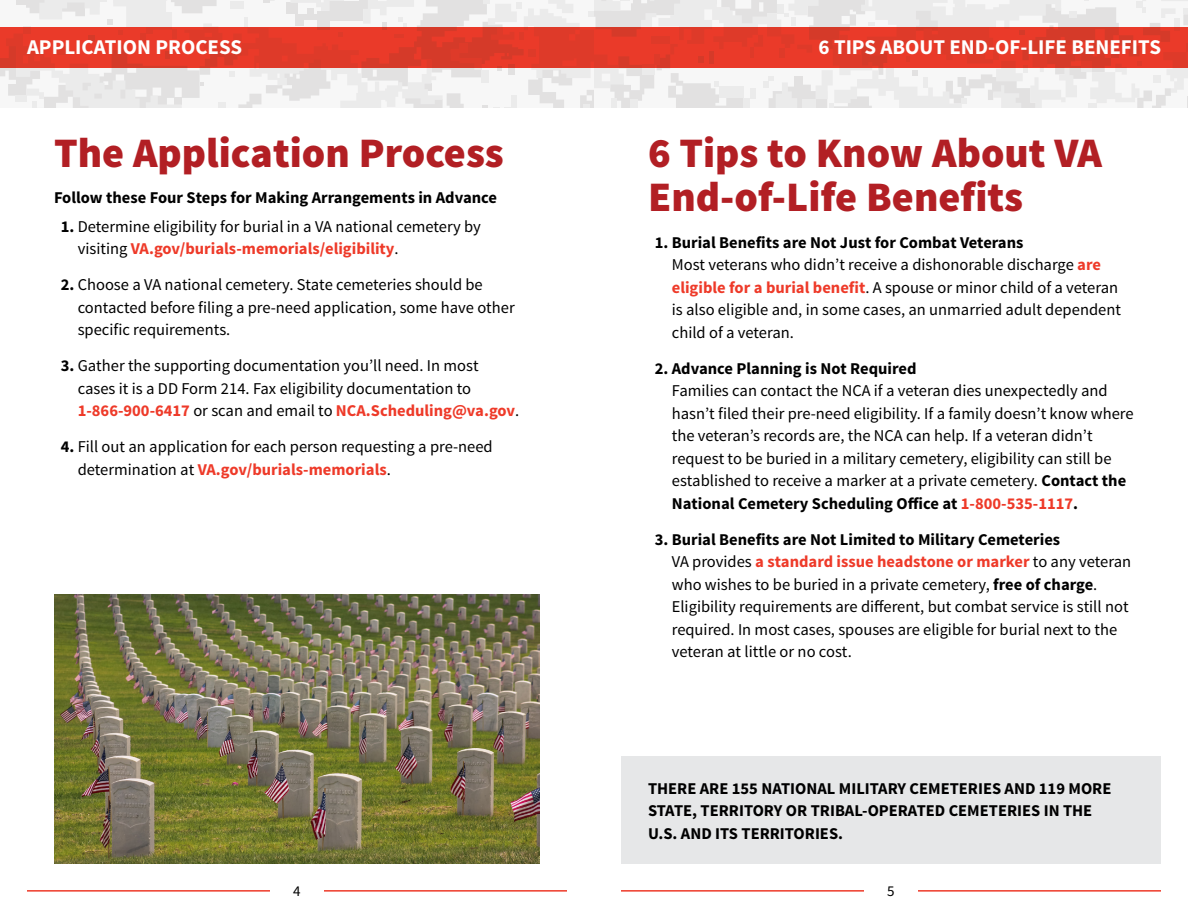
<style>
.page{position:relative;width:1188px;height:918px;background:#fff}
.page>*{position:absolute;margin:0;border:0;box-sizing:border-box;transform-origin:0 0}
.t1{font:900 42px/45px "Source Sans Pro";color:#b21f24}
.t2{font:700 21px "Source Sans Pro";color:#fff}
.t3{font:16.5px/22.5px "Source Sans Pro";color:#000}
.t4{font:700 16.5px/22.5px "Source Sans Pro";color:#000}
.t5{font:15px "Source Sans Pro";color:#000}
.s1{font-weight:700}
.s2{font-weight:700;color:#ee3a29}
</style>
<div class="page">
<svg style="left:0;top:0;width:594px;height:108px"></svg>
<div style="left:594px;top:0;width:594px;height:108px;background:#ebebeb"></div>
<svg style="left:0;top:27px;width:594px;height:41px;background:#e23a29"></svg>
<svg style="left:594px;top:27px;width:594px;height:41px;background:#e33a29"></svg>
<hr style="left:27px;top:890px;width:243px;height:2px;background:#ee3a29">
<hr style="left:621px;top:890px;width:243px;height:2px;background:#ee3a29">
<hr style="left:324px;top:890px;width:243px;height:2px;background:#ee3a29">
<hr style="left:918px;top:890px;width:243px;height:2px;background:#ee3a29">
<img style="left:54px;top:594px;width:486px;height:270px">
<div style="left:621px;top:756px;width:540px;height:108px;background:#e6e7e8"></div>
<p class="t2" style="left:27px;top:34px;width:216px">APPLICATION PROCESS</p>
<h1 class="t1" style="left:54px;top:132px;width:451px">The Application Process</h1>
<p class="t4" style="left:54px;top:186px;width:445px">Follow these Four Steps for Making Arrangements in Advance</p>
<p class="t3" style="left:78px;top:215px;width:405px;text-indent:-17px"><span class="s1">1.</span> Determine eligibility for burial in a VA national cemetery by visiting <span class="s2">VA.gov/burials-memorials/eligibility</span>.</p>
<p class="t3" style="left:78px;top:274px;width:439px;text-indent:-17px"><span class="s1">2.</span> Choose a VA national cemetery. State cemeteries should be contacted before filing a pre-need application, some have other specific requirements.</p>
<p class="t3" style="left:78px;top:355px;width:443px;text-indent:-17px"><span class="s1">3.</span> Gather the supporting documentation you’ll need. In most cases it is a DD Form 214. Fax eligibility documentation to<br><span class="s2">1-866-900-6417</span> or scan and email to <span class="s2">NCA.Scheduling@va.gov</span>.</p>
<p class="t3" style="left:78px;top:436px;width:416px;text-indent:-17px"><span class="s1">4.</span> Fill out an application for each person requesting a pre-need determination at <span class="s2">VA.gov/burials-memorials</span>.</p>
<p class="t2" style="left:819px;top:34px;width:344px">6 TIPS ABOUT END-OF-LIFE BENEFITS</p>
<h1 class="t1" style="left:648px;top:132px;width:456px">6 Tips to Know About VA<br>End-of-Life Benefits</h1>
<p class="t3" style="left:672px;top:231px;width:451px;text-indent:-17px"><span class="s1">1. Burial Benefits are Not Just for Combat Veterans<br></span>Most veterans who didn’t receive a dishonorable discharge <span class="s2">are eligible for a burial benefit</span>. A spouse or minor child of a veteran is also eligible and, in some cases, an unmarried adult dependent child of a veteran.</p>
<p class="t4" style="left:655px;top:357px;width:263px">2. Advance Planning is Not Required</p>
<p class="t3" style="left:672px;top:380px;width:463px">Families can contact the NCA if a veteran dies unexpectedly and hasn’t filed their pre-need eligibility. If a family doesn’t know where the veteran’s records are, the NCA can help. If a veteran didn’t request to be buried in a military cemetery, eligibility can still be established to receive a marker at a private cemetery. <span class="s1">Contact the National Cemetery Scheduling Office at</span> <span class="s2">1-800-535-1117</span><span class="s1">.</span></p>
<p class="t3" style="left:672px;top:528px;width:461px;text-indent:-17px"><span class="s1">3. Burial Benefits are Not Limited to Military Cemeteries<br></span>VA provides <span class="s2">a standard issue headstone or marker</span> to any veteran who wishes to be buried in a private cemetery, <span class="s1">free of charge</span>.<br>Eligibility requirements are different, but combat service is still not required. In most cases, spouses are eligible for burial next to the veteran at little or no cost.</p>
<p class="t4" style="left:648px;top:778px;width:465px">THERE ARE 155 NATIONAL MILITARY CEMETERIES AND 119 MORE<br>STATE, TERRITORY OR TRIBAL-OPERATED CEMETERIES IN THE<br>U.S. AND ITS TERRITORIES.</p>
<p class="t5" style="left:293px;top:881px;width:9px">4</p>
<p class="t5" style="left:887px;top:881px;width:9px">5</p>
</div>
